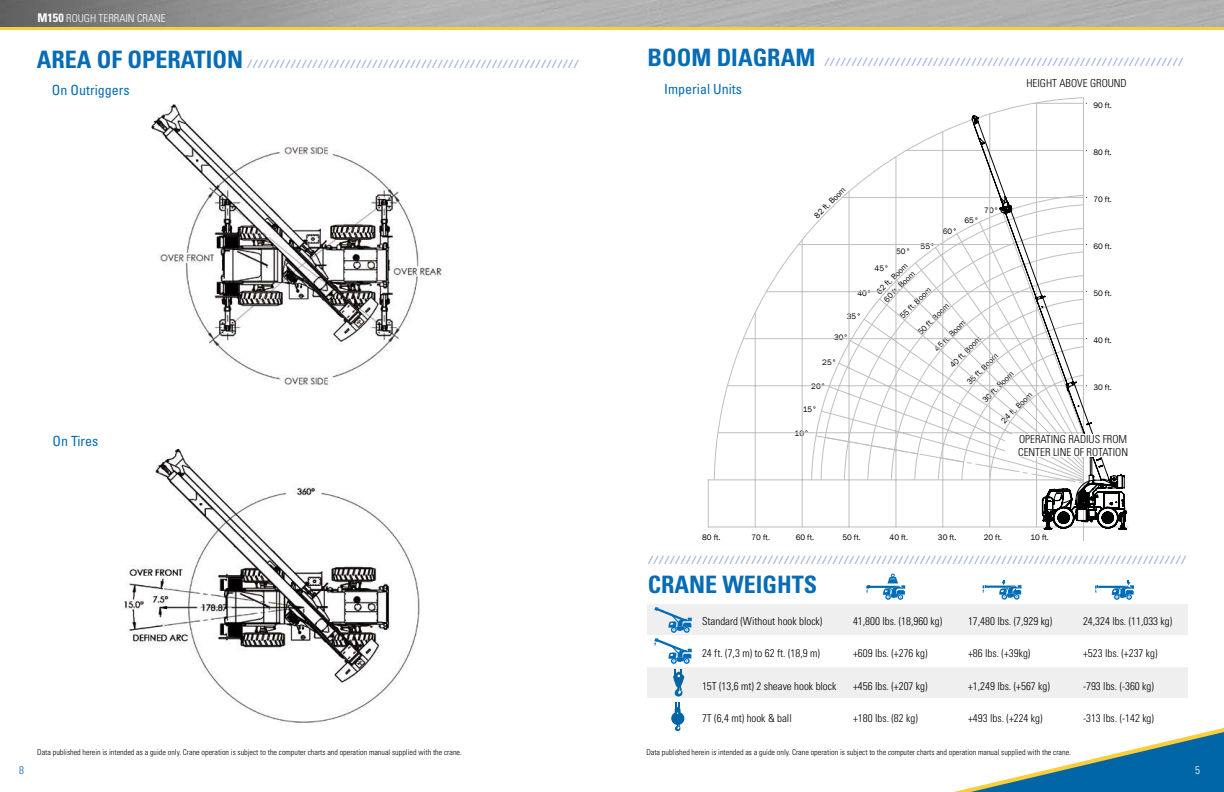
<style>
.page{position:relative;width:1224px;height:792px;background:#fff}
.page>*{position:absolute;margin:0;border:0;box-sizing:border-box;transform-origin:0 0}
.t1{font:700 condensed 24px "Univers";color:#066cb6}
.t2{font:condensed 14px "Univers";color:#066cb6}
.t3{font:300 condensed 11px/13px "Univers";color:#000}
.t4{font:300 condensed 11px "Univers";color:#fff}
.t5{font:300 condensed 11px "Univers";color:#066cb6}
.t6{font:italic 700 10px "Univers";color:#9cb1db}
.t7{font:8.2px "Franklin Gothic";color:#000101}
.t8{font:8.1px "Franklin Gothic";color:#000101}
.t9{font:300 condensed 8px "Univers";color:#000}
.s1{font-weight:700;font-size:12px}
</style>
<div class="page">
<svg style="left:954px;top:728px;width:270px;height:64px"></svg>
<img style="left:0;top:0;width:1224px;height:27px">
<hr style="left:0;top:27px;width:1224px;height:3px;background:#f8ce3d">
<img style="left:151px;top:104px;width:291px;height:282px">
<img style="left:124px;top:449px;width:296px;height:274px">
<svg style="left:708px;top:97px;width:421px;height:444px"></svg>
<svg style="left:972px;top:115px;width:155px;height:415px"></svg>
<svg style="left:866px;top:574px;width:39px;height:26px"></svg>
<svg style="left:1095px;top:580px;width:39px;height:20px"></svg>
<svg style="left:983px;top:580px;width:38px;height:20px"></svg>
<svg style="left:675px;top:725px;width:5px;height:6px"></svg>
<div style="left:671px;top:712px;width:13px;height:13px;background:#0065a4;border-radius:50%"></div>
<div style="left:647px;top:605px;width:541px;height:30px;background:#f0efef"></div>
<div style="left:647px;top:667px;width:541px;height:31px;background:#f0efef"></div>
<svg style="left:654px;top:607px;width:38px;height:107px"></svg>
<div style="left:1005px;top:434px;width:123px;height:23px;background:#fff"></div>
<p class="t4" style="left:37px;top:11px;width:130px"><span class="s1">M150</span> ROUGH TERRAIN CRANE</p>
<h1 class="t1" style="left:37px;top:45px;width:208px">AREA OF OPERATION</h1>
<p class="t6" style="left:247px;top:57px;width:332px">/////////////////////////////////////////////////////////////</p>
<p class="t2" style="left:52px;top:81px;width:79px">On Outriggers</p>
<h1 class="t1" style="left:647px;top:43px;width:169px">BOOM DIAGRAM</h1>
<p class="t2" style="left:664px;top:81px;width:79px">Imperial Units</p>
<p class="t6" style="left:824px;top:55px;width:360px">//////////////////////////////////////////////////////////////////</p>
<p class="t3" style="left:1027px;top:76px;width:102px">HEIGHT ABOVE GROUND</p>
<p class="t8" style="left:1093px;top:100px;width:20px">90 ft.</p>
<p class="t8" style="left:1093px;top:147px;width:20px">80 ft.</p>
<p class="t7" style="left:812px;top:213px;width:42px;rotate:-45deg">82 ft. Boom</p>
<p class="t8" style="left:984px;top:205px;width:16px">70°</p>
<p class="t8" style="left:965px;top:216px;width:16px">65°</p>
<p class="t8" style="left:1093px;top:194px;width:20px">70 ft.</p>
<p class="t8" style="left:943px;top:227px;width:16px">60°</p>
<p class="t8" style="left:896px;top:247px;width:16px">50°</p>
<p class="t8" style="left:921px;top:241px;width:16px">55°</p>
<p class="t8" style="left:1093px;top:241px;width:20px">60 ft.</p>
<p class="t7" style="left:874px;top:289px;width:42px;rotate:-45deg">62 ft. Boom</p>
<p class="t8" style="left:875px;top:264px;width:16px">45°</p>
<p class="t7" style="left:882px;top:297px;width:42px;rotate:-45deg">60 ft. Boom</p>
<p class="t7" style="left:898px;top:314px;width:42px;rotate:-45deg">55 ft. Boom</p>
<p class="t8" style="left:857px;top:288px;width:16px">40°</p>
<p class="t7" style="left:916px;top:330px;width:42px;rotate:-45deg">50 ft. Boom</p>
<p class="t8" style="left:847px;top:312px;width:16px">35°</p>
<p class="t7" style="left:932px;top:346px;width:42px;rotate:-45deg">45 ft. Boom</p>
<p class="t8" style="left:834px;top:332px;width:16px">30°</p>
<p class="t7" style="left:948px;top:363px;width:42px;rotate:-45deg">40 ft. Boom</p>
<p class="t7" style="left:964px;top:380px;width:42px;rotate:-45deg">35 ft. Boom</p>
<p class="t8" style="left:822px;top:358px;width:16px">25°</p>
<p class="t7" style="left:980px;top:397px;width:42px;rotate:-45deg">30 ft. Boom</p>
<p class="t8" style="left:811px;top:381px;width:16px">20°</p>
<p class="t7" style="left:999px;top:418px;width:42px;rotate:-45deg">24 ft. Boom</p>
<p class="t8" style="left:803px;top:405px;width:16px">15°</p>
<p class="t8" style="left:1093px;top:288px;width:20px">50 ft.</p>
<p class="t8" style="left:1093px;top:335px;width:20px">40 ft.</p>
<p class="t8" style="left:1093px;top:383px;width:20px">30 ft.</p>
<p class="t2" style="left:53px;top:432px;width:47px">On Tires</p>
<p class="t7" style="left:795px;top:428px;width:16px">10°</p>
<p class="t3" style="left:1018px;top:432px;width:111px">OPERATING RADIUS FROM<br>CENTER LINE OF ROTATION</p>
<p class="t8" style="left:702px;top:533px;width:20px">80 ft.</p>
<p class="t8" style="left:752px;top:533px;width:20px">70 ft.</p>
<p class="t8" style="left:796px;top:533px;width:20px">60 ft.</p>
<p class="t8" style="left:842px;top:533px;width:20px">50 ft.</p>
<p class="t8" style="left:890px;top:533px;width:20px">40 ft.</p>
<p class="t8" style="left:938px;top:532px;width:20px">30 ft.</p>
<p class="t8" style="left:984px;top:532px;width:20px">20 ft.</p>
<p class="t8" style="left:1030px;top:532px;width:20px">10 ft.</p>
<p class="t6" style="left:648px;top:553px;width:539px">///////////////////////////////////////////////////////////////////////////////////////////////////</p>
<h1 class="t1" style="left:648px;top:570px;width:171px">CRANE WEIGHTS</h1>
<p class="t3" style="left:702px;top:614px;width:122px">Standard (Without hook block)</p>
<p class="t3" style="left:853px;top:614px;width:91px">41,800 lbs. (18,960 kg)</p>
<p class="t3" style="left:968px;top:614px;width:86px">17,480 lbs. (7,929 kg)</p>
<p class="t3" style="left:1083px;top:614px;width:91px">24,324 lbs. (11,033 kg)</p>
<p class="t3" style="left:702px;top:647px;width:119px">24 ft. (7,3 m) to 62 ft. (18,9 m)</p>
<p class="t3" style="left:853px;top:647px;width:76px">+609 lbs. (+276 kg)</p>
<p class="t3" style="left:968px;top:647px;width:64px">+86 lbs. (+39kg)</p>
<p class="t3" style="left:1083px;top:647px;width:76px">+523 lbs. (+237 kg)</p>
<p class="t3" style="left:702px;top:679px;width:136px">15T (13,6 mt) 2 sheave hook block</p>
<p class="t3" style="left:853px;top:679px;width:76px">+456 lbs. (+207 kg)</p>
<p class="t3" style="left:968px;top:679px;width:83px">+1,249 lbs. (+567 kg)</p>
<p class="t3" style="left:1083px;top:679px;width:72px">-793 lbs. (-360 kg)</p>
<p class="t3" style="left:702px;top:712px;width:91px">7T (6,4 mt) hook &amp; ball</p>
<p class="t3" style="left:853px;top:712px;width:66px">+180 lbs. (82 kg)</p>
<p class="t3" style="left:968px;top:712px;width:76px">+493 lbs. (+224 kg)</p>
<p class="t3" style="left:1083px;top:712px;width:72px">-313 lbs. (-142 kg)</p>
<p class="t9" style="left:37px;top:747px;width:426px">Data published herein is intended as a guide only. Crane operation is subject to the computer charts and operation manual supplied with the crane.</p>
<p class="t9" style="left:646px;top:747px;width:426px">Data published herein is intended as a guide only. Crane operation is subject to the computer charts and operation manual supplied with the crane.</p>
<p class="t5" style="left:19px;top:764px;width:6px">8</p>
<p class="t4" style="left:1195px;top:764px;width:6px">5</p>
</div>
